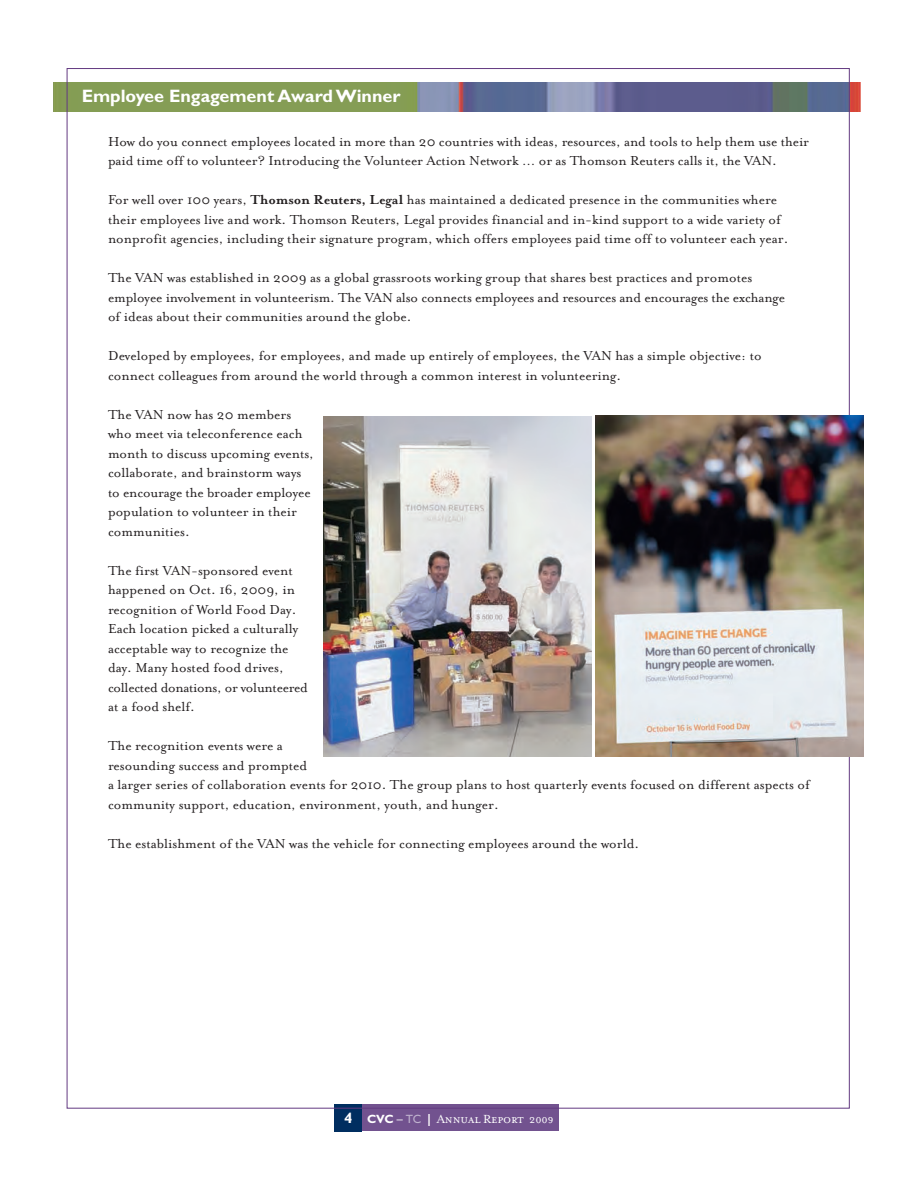
<style>
.page{position:relative;width:918px;height:1188px;background:#fff}
.page>*{position:absolute;margin:0;border:0;box-sizing:border-box;transform-origin:0 0}
.t1{font:700 18px "Gill Sans";color:#fff}
.t2{font:15px/19.5px "Mrs Eaves Roman";color:#231f20}
.t3{font:13.5px "Mrs Eaves Small Caps";letter-spacing:-.015em;color:#fff}
.s1{font-family:"Mrs Eaves";font-weight:700}
.s2{font-family:"Gill Sans";font-weight:700;font-size:15px}
.s3{font-family:"Gill Sans";font-weight:700;font-size:12px}
.s4{font-family:"Gill Sans";font-size:12px}
.s5{font-family:"Gill Sans";font-size:12px;color:#c0b2cf}
</style>
<div class="page">
<img style="left:53px;top:82px;width:807px;height:30px">
<div style="left:361px;top:1104px;width:198px;height:27px;background:#72528f"></div>
<div style="left:334px;top:1104px;width:27px;height:27px;background:#002e60"></div>
<img style="left:595px;top:416px;width:268px;height:340px">
<img style="left:324px;top:416px;width:268px;height:341px">
<p class="t1" style="left:82px;top:89px;width:320px">Employee Engagement Award Winner</p>
<p class="t2" style="left:108px;top:133px;width:703px">How do you connect employees located in more than 20 countries with ideas, resources, and tools to help them use their paid time off to volunteer? Introducing the Volunteer Action Network … or as Thomson Reuters calls it, the VAN.</p>
<p class="t2" style="left:108px;top:191px;width:682px">For well over 100 years, <span class="s1">Thomson Reuters, Legal</span> has maintained a dedicated presence in the communities where their employees live and work. Thomson Reuters, Legal provides financial and in-kind support to a wide variety of nonprofit agencies, including their signature program, which offers employees paid time off to volunteer each year.</p>
<p class="t2" style="left:108px;top:269px;width:679px">The VAN was established in 2009 as a global grassroots working group that shares best practices and promotes employee involvement in volunteerism. The VAN also connects employees and resources and encourages the exchange of ideas about their communities around the globe.</p>
<p class="t2" style="left:108px;top:347px;width:655px">Developed by employees, for employees, and made up entirely of employees, the VAN has a simple objective: to connect colleagues from around the world through a common interest in volunteering.</p>
<p class="t2" style="left:108px;top:406px;width:208px">The VAN now has 20 members who meet via teleconference each month to discuss upcoming events, collaborate, and brainstorm ways to encourage the broader employee population to volunteer in their communities.</p>
<p class="t2" style="left:108px;top:562px;width:201px">The first VAN-sponsored event happened on Oct. 16, 2009, in recognition of World Food Day.<br>Each location picked a culturally acceptable way to recognize the day. Many hosted food drives, collected donations, or volunteered at a food shelf.</p>
<p class="t2" style="left:108px;top:737px;width:703px">The recognition events were a<br>resounding success and prompted<br>a larger series of collaboration events for 2010. The group plans to host quarterly events focused on different aspects of community support, education, environment, youth, and hunger.</p>
<p class="t2" style="left:108px;top:835px;width:533px">The establishment of the VAN was the vehicle for connecting employees around the world.</p>
<p class="t3" style="left:344px;top:1110px;width:211px"><span class="s2">4</span> <span class="s3">CVC</span> <span class="s4">–</span> <span class="s5">TC</span> <span class="s3">|</span> Annual Report 2009</p>
</div>
